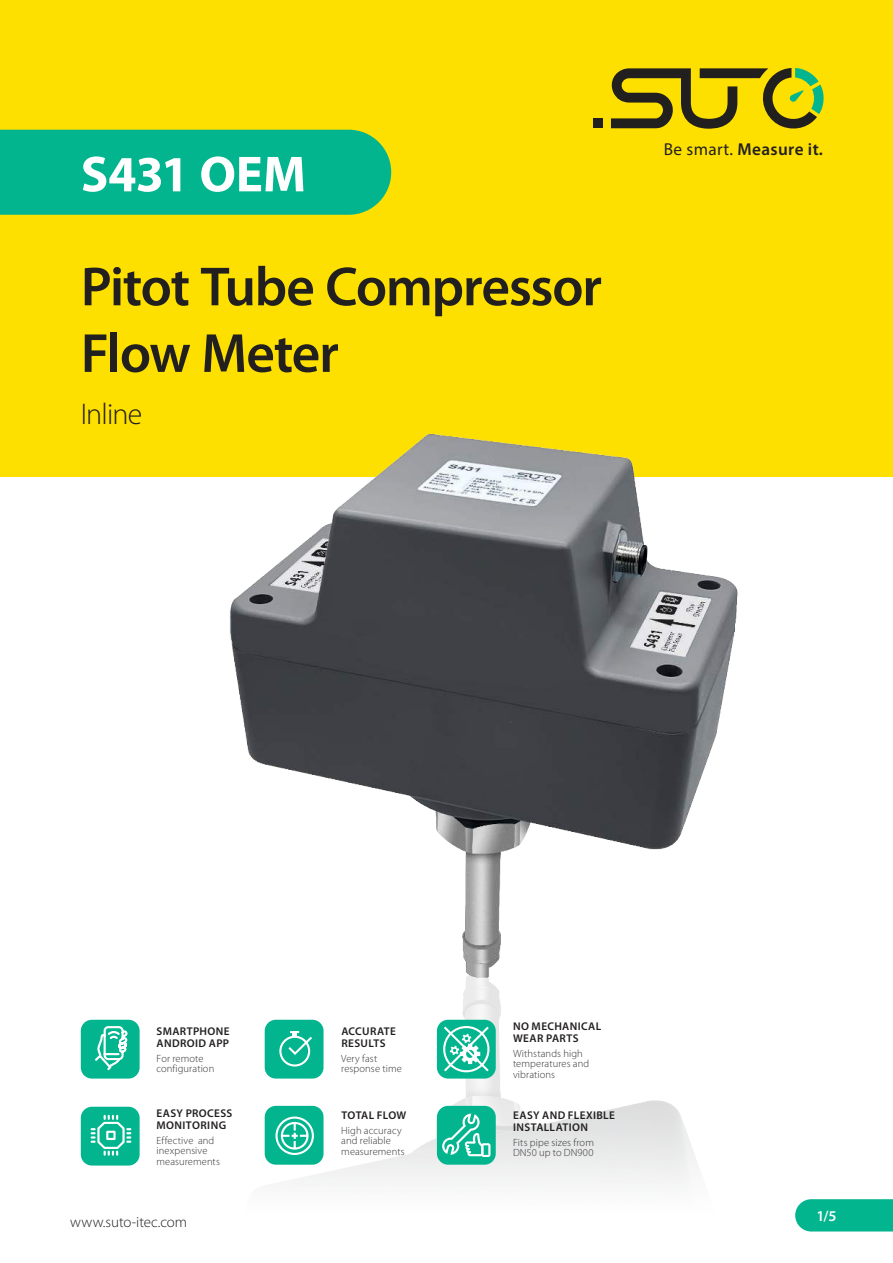
<style>
.page{position:relative;width:893px;height:1263px;background:#fff}
.page>*{position:absolute;margin:0;border:0;box-sizing:border-box;transform-origin:0 0}
.t1{font:600 55.5px/66.6px "Myriad Pro";letter-spacing:-.025em;color:#221f1f}
.t2{font:700 51px "Myriad Pro";letter-spacing:-.005em;color:#fff}
.t3{font:300 30px "Myriad Pro";letter-spacing:-.03em;color:#221f1f}
.t4{font:600 17.25px "Myriad Pro";letter-spacing:.02em;color:#221f1f}
.t5{font:300 15px "Myriad Pro";color:#221f1f}
.t6{font:600 15px "Myriad Pro";color:#fff}
.t7{font:600 11.25px/12px "Myriad Pro";letter-spacing:.035em;color:#221f1f}
.t8{font:300 10.5px/10.5px "Myriad Pro";letter-spacing:.01em;color:#353537}
.s1{font-weight:400}
</style>
<div class="page">
<div style="left:0;top:0;width:893px;height:476px;background:#fddf00"></div>
<img style="left:74px;top:434px;width:684px;height:749px">
<svg style="left:611px;top:68px;width:213px;height:61px"></svg>
<div style="left:593px;top:118px;width:10px;height:10px;background:#221f1f"></div>
<div style="left:81px;top:1020px;width:59px;height:58px;background:#02b58e;border-radius:11px"></div>
<svg style="left:95px;top:1026px;width:33px;height:45px"></svg>
<div style="left:81px;top:1107px;width:59px;height:58px;background:#02b58e;border-radius:11px"></div>
<svg style="left:90px;top:1114px;width:42px;height:42px"></svg>
<div style="left:265px;top:1020px;width:59px;height:58px;background:#02b58e;border-radius:11px"></div>
<svg style="left:279px;top:1031px;width:33px;height:36px"></svg>
<div style="left:265px;top:1106px;width:59px;height:59px;background:#02b58e;border-radius:11px"></div>
<svg style="left:275px;top:1116px;width:39px;height:39px"></svg>
<div style="left:437px;top:1106px;width:59px;height:59px;background:#02b58e;border-radius:11px"></div>
<svg style="left:442px;top:1113px;width:48px;height:44px"></svg>
<div style="left:437px;top:1020px;width:59px;height:58px;background:#02b58e;border-radius:11px"></div>
<svg style="left:443px;top:1022px;width:51px;height:54px"></svg>
<div style="left:0;top:130px;width:391px;height:85px;background:#02b58e"></div>
<svg style="left:795px;top:1199px;width:98px;height:32px"></svg>
<h2 class="t2" style="left:81px;top:144px;width:227px">S431 OEM</h2>
<h1 class="t1" style="left:81px;top:255px;width:523px">Pitot Tube Compressor<br>Flow Meter</h1>
<h3 class="t3" style="left:81px;top:399px;width:63px">Inline</h3>
<h3 class="t4" style="left:664px;top:139px;width:161px"><span class="s1">Be smart.</span> Measure it.</h3>
<p class="t7" style="left:157px;top:1025px;width:75px">SMARTPHONE<br>ANDROID APP</p>
<p class="t8" style="left:156px;top:1053px;width:59px">For remote configuration</p>
<p class="t7" style="left:157px;top:1107px;width:77px">EASY PROCESS<br>MONITORING</p>
<p class="t8" style="left:156px;top:1135px;width:65px">Effective and inexpensive measurements</p>
<h3 class="t5" style="left:70px;top:1214px;width:118px">www.suto-itec.com</h3>
<p class="t7" style="left:341px;top:1025px;width:56px">ACCURATE<br>RESULTS</p>
<p class="t8" style="left:341px;top:1053px;width:62px">Very fast response time</p>
<p class="t7" style="left:341px;top:1109px;width:67px">TOTAL FLOW</p>
<p class="t8" style="left:341px;top:1125px;width:65px">High accuracy and reliable measurements</p>
<p class="t7" style="left:513px;top:1020px;width:90px">NO MECHANICAL<br>WEAR PARTS</p>
<p class="t8" style="left:513px;top:1048px;width:78px">Withstands high temperatures and vibrations</p>
<p class="t7" style="left:513px;top:1109px;width:103px">EASY AND FLEXIBLE<br>INSTALLATION</p>
<p class="t8" style="left:513px;top:1137px;width:82px">Fits pipe sizes from<br>DN50 up to DN900</p>
<h3 class="t6" style="left:816px;top:1208px;width:21px">1/5</h3>
</div>
